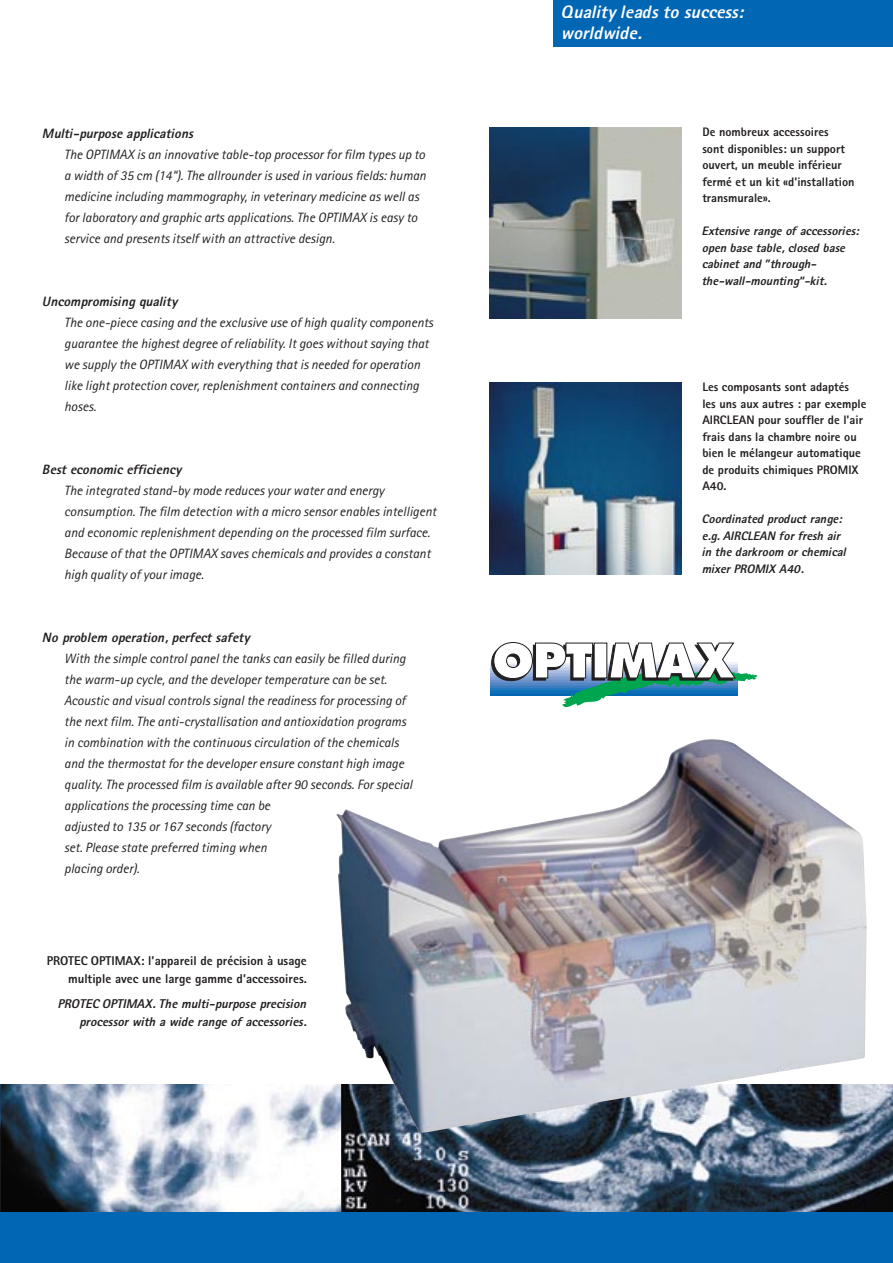
<style>
.page{position:relative;width:893px;height:1263px;background:#fff}
.page>*{position:absolute;margin:0;border:0;box-sizing:border-box;transform-origin:0 0}
.t1{font:italic 800 18px/21px "Rotis Sans Serif";color:#fff}
.t2{font:italic 13.5px/21px "Rotis Sans Serif";color:#231f20}
.t3{font:italic 800 13.5px "Rotis Sans Serif";color:#231f20}
.t4{font:800 12.75px/17.2px "Rotis Sans Serif";color:#231f20;text-align:right}
.t5{font:italic 800 12.75px/17.2px "Rotis Sans Serif";color:#231f20;text-align:right}
.t6{font:800 12.3px/16.5px "Rotis Sans Serif";color:#231f20}
.t7{font:italic 800 12.3px/16.5px "Rotis Sans Serif";color:#231f20}
</style>
<div class="page">
<div style="left:0;top:1084px;width:892px;height:179px;background:#0166b3"></div>
<div style="left:553px;top:0;width:339px;height:47px;background:#0166b3"></div>
<img style="left:341px;top:1084px;width:551px;height:128px">
<svg style="left:1px;top:1084px;width:340px;height:128px;background:#abb4c0"></svg>
<hr style="left:0;top:1084px;width:1px;height:128px;background:#fff">
<img style="left:336px;top:739px;width:530px;height:394px">
<img style="left:489px;top:128px;width:192px;height:191px">
<img style="left:489px;top:383px;width:192px;height:191px">
<hr style="left:489px;top:694px;width:248px;height:1px;background:#0166b3">
<hr style="left:489px;top:692px;width:248px;height:2px;background:#0e6ab6">
<hr style="left:489px;top:691px;width:248px;height:1px;background:#0d6eb8">
<hr style="left:489px;top:689px;width:248px;height:2px;background:#0e72ba">
<hr style="left:489px;top:688px;width:248px;height:1px;background:#2277bd">
<hr style="left:489px;top:686px;width:248px;height:2px;background:#397cc0">
<hr style="left:489px;top:685px;width:248px;height:1px;background:#4a81c3">
<hr style="left:489px;top:683px;width:248px;height:2px;background:#5386c5">
<hr style="left:489px;top:682px;width:248px;height:1px;background:#618cc8">
<hr style="left:489px;top:680px;width:248px;height:2px;background:#6b91cb">
<hr style="left:489px;top:679px;width:248px;height:1px;background:#7599cf">
<hr style="left:489px;top:677px;width:248px;height:2px;background:#7e9ed2">
<hr style="left:489px;top:676px;width:248px;height:1px;background:#89a6d5">
<hr style="left:489px;top:674px;width:248px;height:1px;background:#94aed9">
<hr style="left:489px;top:673px;width:248px;height:1px;background:#9fb4dc">
<hr style="left:489px;top:671px;width:248px;height:1px;background:#a9bce0">
<hr style="left:489px;top:669px;width:248px;height:2px;background:#b4c4e4">
<hr style="left:489px;top:668px;width:248px;height:1px;background:#c0cde8">
<hr style="left:489px;top:666px;width:248px;height:2px;background:#ccd6ec">
<hr style="left:489px;top:665px;width:248px;height:1px;background:#d7dff1">
<hr style="left:489px;top:663px;width:248px;height:2px;background:#e4eaf5">
<hr style="left:489px;top:662px;width:248px;height:1px;background:#f0f4fa">
<svg style="left:491px;top:642px;width:266px;height:66px"></svg>
<p class="t3" style="left:43px;top:128px;width:152px">Multi-purpose applications</p>
<p class="t2" style="left:64px;top:145px;width:363px">The OPTIMAX is an innovative table-top processor for film types up to a width of 35 cm (14“). The allrounder is used in various fields: human medicine including mammography, in veterinary medicine as well as for laboratory and graphic arts applications. The OPTIMAX is easy to service and presents itself with an attractive design.</p>
<p class="t3" style="left:43px;top:296px;width:136px">Uncompromising quality</p>
<p class="t2" style="left:64px;top:313px;width:370px">The one-piece casing and the exclusive use of high quality components guarantee the highest degree of reliability. It goes without saying that we supply the OPTIMAX with everything that is needed for operation like light protection cover, replenishment containers and connecting hoses.</p>
<p class="t3" style="left:43px;top:464px;width:140px">Best economic efficiency</p>
<p class="t2" style="left:64px;top:481px;width:373px">The integrated stand-by mode reduces your water and energy consumption. The film detection with a micro sensor enables intelligent and economic replenishment depending on the processed film surface.<br>Because of that the OPTIMAX saves chemicals and provides a constant high quality of your image.</p>
<p class="t3" style="left:43px;top:632px;width:208px">No problem operation, perfect safety</p>
<p class="t2" style="left:64px;top:649px;width:350px">With the simple control panel the tanks can easily be filled during the warm-up cycle, and the developer temperature can be set.<br>Acoustic and visual controls signal the readiness for processing of the next film. The anti-crystallisation and antioxidation programs in combination with the continuous circulation of the chemicals and the thermostat for the developer ensure constant high image quality. The processed film is available after 90 seconds. For special applications the processing time can be<br>adjusted to 135 or 167 seconds (factory<br>set. Please state preferred timing when<br>placing order).</p>
<p class="t4" style="left:47px;top:954px;width:261px">PROTEC OPTIMAX: l’appareil de précision à usage multiple avec une large gamme d’accessoires.</p>
<p class="t5" style="left:58px;top:997px;width:250px">PROTEC OPTIMAX. The multi-purpose precision processor with a wide range of accessories.</p>
<h1 class="t1" style="left:562px;top:4px;width:183px">Quality leads to success: worldwide.</h1>
<p class="t6" style="left:702px;top:125px;width:154px">De nombreux accessoires<br>sont disponibles: un support ouvert, un meuble inférieur fermé et un kit «d'installation transmurale».</p>
<p class="t7" style="left:702px;top:224px;width:159px">Extensive range of accessories: open base table, closed base cabinet and ”through&shy;the-wall-mounting“-kit.</p>
<p class="t6" style="left:702px;top:380px;width:165px">Les composants sont adaptés<br>les uns aux autres : par exemple<br>AIRCLEAN pour souffler de l'air frais dans la chambre noire ou bien le mélangeur automatique de produits chimiques PROMIX<br>A40.</p>
<p class="t7" style="left:702px;top:512px;width:146px">Coordinated product range: e.g. AIRCLEAN for fresh air in the darkroom or chemical mixer PROMIX A40.</p>
</div>
